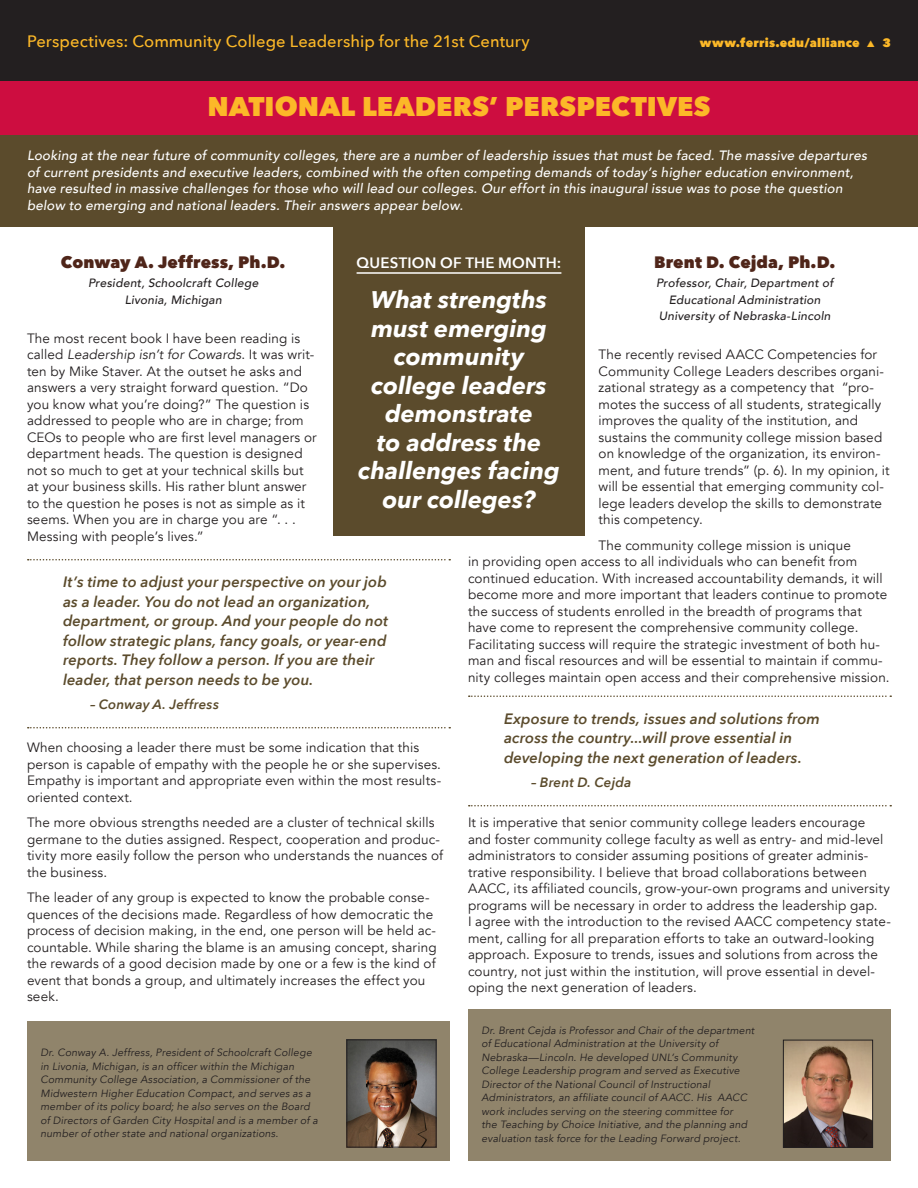
<style>
.page{position:relative;width:918px;height:1188px;background:#fff}
.page>*{position:absolute;margin:0;border:0;box-sizing:border-box;transform-origin:0 0}
.Head_2_-_yellow{font:800 27px "Avenir Next";letter-spacing:.005em;color:#fcb828}
.Q-text{font:italic 700 24px/28.5px "Avenir Next";color:#fff;text-align:center}
.t1{font:500 16.5px "Avenir Next";letter-spacing:.005em;color:#fcb828}
.head3{font:800 16.5px "Avenir Next";letter-spacing:.005em;color:#4f2519}
.Brown_Quote_with_Rul{font:italic 600 15px/19.5px "Avenir Next";letter-spacing:.01em;color:#5b4b2c}
.Q_of_the_month{font:600 15px "Avenir Next";letter-spacing:.01em;color:#fff}
.Bodytext{font:13.5px/16.5px "Avenir";letter-spacing:.01em;color:#231f20}
.Bodytext-2{font:italic 500 13.5px/16.5px "Avenir";letter-spacing:.015em;color:#fff}
.Brown_Attribute{font:italic 600 13.5px "Avenir Next";letter-spacing:.015em;color:#5b4b2c}
.head3-sub{font:italic 500 12px/16.5px "Avenir";letter-spacing:.02em;color:#231f20;text-align:center}
.t2{font:800 12px "Avenir Next";letter-spacing:.02em;color:#fcb828}
.bio{font:italic 10.5px/13.5px "Avenir";letter-spacing:.02em;color:#231f20}
.s1{font-style:italic}
</style>
<div class="page">
<div style="left:0;top:81px;width:918px;height:54px;background:#cd0d40"></div>
<div style="left:468px;top:1010px;width:423px;height:151px;background:#90846b"></div>
<div style="left:27px;top:1021px;width:423px;height:140px;background:#90846b"></div>
<div style="left:0;top:0;width:918px;height:81px;background:#231f20"></div>
<svg style="left:469px;top:695px;width:422px;height:2px"></svg>
<svg style="left:469px;top:805px;width:422px;height:1px"></svg>
<svg style="left:28px;top:559px;width:422px;height:1px"></svg>
<svg style="left:28px;top:727px;width:422px;height:1px"></svg>
<img style="left:348px;top:1042px;width:86px;height:104px">
<div style="left:346px;top:1040px;width:90px;height:108px;border:1px solid #231f20"></div>
<img style="left:785px;top:1042px;width:86px;height:104px">
<div style="left:783px;top:1040px;width:90px;height:108px;border:1px solid #231f20"></div>
<div style="left:0;top:135px;width:918px;height:91px;background:#5b4b2c"></div>
<div style="left:333px;top:225px;width:252px;height:311px;background:#5b4b2c"></div>
<hr style="left:357px;top:272px;width:204px;height:2px;background:#fff">
<p class="t1" style="left:27px;top:27px;width:504px">Perspectives: Community College Leadership for the 21st Century</p>
<p class="t2" style="left:700px;top:36px;width:193px">www.ferris.edu/alliance ▲ 3</p>
<p class="Head_2_-_yellow" style="left:207px;top:89px;width:505px">NATIONAL LEADERS’ PERSPECTIVES</p>
<p class="Bodytext-2" style="left:27px;top:147px;width:842px">Looking at the near future of community colleges, there are a number of leadership issues that must be faced. The massive departures of current presidents and executive leaders, combined with the often competing demands of today’s higher education environment, have resulted in massive challenges for those who will lead our colleges. Our effort in this inaugural issue was to pose the question below to emerging and national leaders. Their answers appear below.</p>
<p class="head3" style="left:654px;top:252px;width:183px">Brent D. Cejda, Ph.D.</p>
<p class="head3-sub" style="left:656px;top:275px;width:179px">Professor, Chair, Department of<br>Educational Administration<br>University of Nebraska-Lincoln</p>
<p class="Bodytext" style="left:598px;top:347px;width:293px">The recently revised AACC Competencies for Community College Leaders describes organi&shy;zational strategy as a competency that “pro&shy;motes the success of all students, strategically improves the quality of the institution, and sustains the community college mission based on knowledge of the organization, its environ&shy;ment, and future trends” (p. 6). In my opinion, it will be essential that emerging community col&shy;lege leaders develop the skills to demonstrate this competency.</p>
<p class="Bodytext" style="left:468px;top:537px;width:423px;text-indent:130px">The community college mission is unique<br>in providing open access to all individuals who can benefit from continued education. With increased accountability demands, it will become more and more important that leaders continue to promote the success of students enrolled in the breadth of programs that have come to represent the comprehensive community college.<br>Facilitating success will require the strategic investment of both hu&shy;man and fiscal resources and will be essential to maintain if commu&shy;nity colleges maintain open access and their comprehensive mission.</p>
<p class="Brown_Quote_with_Rul" style="left:504px;top:709px;width:318px">Exposure to trends, issues and solutions from across the country...will prove essential in developing the next generation of leaders.</p>
<p class="Brown_Attribute" style="left:531px;top:771px;width:102px">– Brent D. Cejda</p>
<p class="Bodytext" style="left:468px;top:815px;width:424px">It is imperative that senior community college leaders encourage and foster community college faculty as well as entry- and mid-level administrators to consider assuming positions of greater adminis&shy;trative responsibility. I believe that broad collaborations between AACC, its affiliated councils, grow-your-own programs and university programs will be necessary in order to address the leadership gap.<br>I agree with the introduction to the revised AACC competency state&shy;ment, calling for all preparation efforts to take an outward-looking approach. Exposure to trends, issues and solutions from across the country, not just within the institution, will prove essential in devel&shy;oping the next generation of leaders.</p>
<p class="head3" style="left:61px;top:252px;width:226px">Conway A. Jeffress, Ph.D.</p>
<p class="head3-sub" style="left:88px;top:275px;width:172px">President, Schoolcraft College<br>Livonia, Michigan</p>
<p class="Bodytext" style="left:27px;top:330px;width:291px">The most recent book I have been reading is called <span class="s1">Leadership isn’t for Cowards</span>. It was writ&shy;ten by Mike Staver. At the outset he asks and answers a very straight forward question. “Do you know what you’re doing?” The question is addressed to people who are in charge; from CEOs to people who are first level managers or department heads. The question is designed not so much to get at your technical skills but at your business skills. His rather blunt answer to the question he poses is not as simple as it seems. When you are in charge you are “. . .<br>Messing with people’s lives.”</p>
<p class="Brown_Quote_with_Rul" style="left:63px;top:572px;width:327px">It’s time to adjust your perspective on your job as a leader. You do not lead an organization, department, or group. And your people do not follow strategic plans, fancy goals, or year-end reports. They follow a person. If you are their leader, that person needs to be you.</p>
<p class="Brown_Attribute" style="left:90px;top:693px;width:130px">– Conway A. Jeffress</p>
<p class="Bodytext" style="left:27px;top:740px;width:416px">When choosing a leader there must be some indication that this person is capable of empathy with the people he or she supervises.<br>Empathy is important and appropriate even within the most results&shy;oriented context.</p>
<p class="Bodytext" style="left:27px;top:815px;width:418px">The more obvious strengths needed are a cluster of technical skills germane to the duties assigned. Respect, cooperation and produc&shy;tivity more easily follow the person who understands the nuances of the business.</p>
<p class="Bodytext" style="left:27px;top:890px;width:411px">The leader of any group is expected to know the probable conse&shy;quences of the decisions made. Regardless of how democratic the process of decision making, in the end, one person will be held ac&shy;countable. While sharing the blame is an amusing concept, sharing the rewards of a good decision made by one or a few is the kind of event that bonds a group, and ultimately increases the effect you seek.</p>
<p class="Q_of_the_month" style="left:357px;top:250px;width:206px">QUESTION OF THE MONTH:</p>
<p class="Q-text" style="left:358px;top:285px;width:203px">What strengths must emerging community college leaders demonstrate<br>to address the challenges facing our colleges?</p>
<p class="bio" style="left:40px;top:1046px;width:279px">Dr. Conway A. Jeffress, President of Schoolcraft College in Livonia, Michigan, is an officer within the Michigan Community College Association, a Commissioner of the Midwestern Higher Education Compact, and serves as a member of its policy board; he also serves on the Board of Directors of Garden City Hospital and is a member of a number of other state and national organizations.</p>
<p class="bio" style="left:482px;top:1024px;width:274px">Dr. Brent Cejda is Professor and Chair of the department of Educational Administration at the University of Nebraska—Lincoln. He developed UNL’s Community College Leadership program and served as Executive Director of the National Council of Instructional Administrators, an affiliate council of AACC. His AACC work includes serving on the steering committee for<br>the Teaching by Choice Initiative, and the planning and evaluation task force for the Leading Forward project.</p>
</div>
